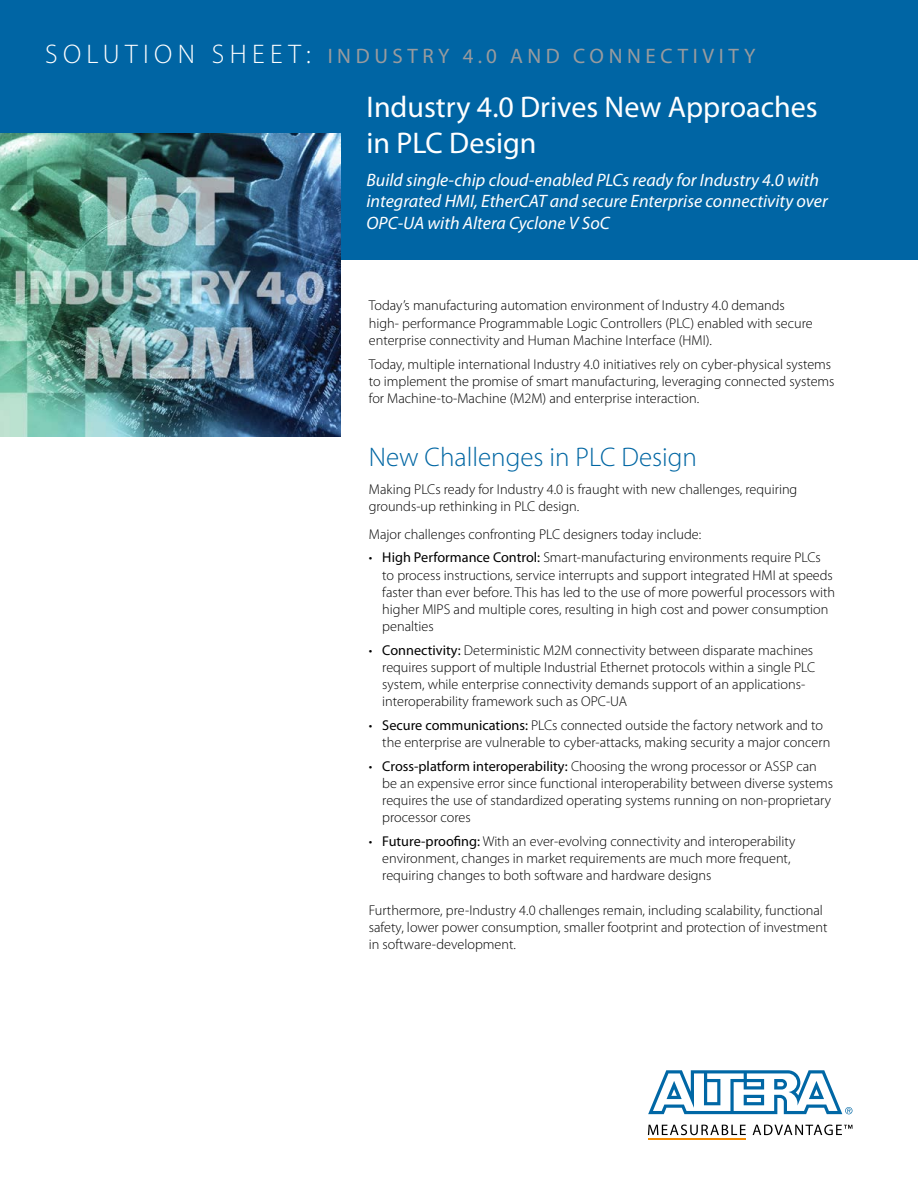
<style>
.page{position:relative;width:918px;height:1188px;background:#fff}
.page>*{position:absolute;margin:0;border:0;box-sizing:border-box;transform-origin:0 0}
.t1{font:30px/36px "Myriad Pro";color:#fff}
.t2{font:300 27px "Myriad Pro";color:#0066a3}
.t3{font:21px "Myriad Pro";letter-spacing:.22em;color:#999b9e}
.t4{font:italic 18px/21.6px "Myriad Pro";color:#fff}
.t5{font:300 14.25px/17.1px "Myriad Pro";color:#000}
.s1{font-weight:300;font-size:27px;color:#fff}
.s2{font-weight:400}
</style>
<div class="page">
<div style="left:0;top:0;width:918px;height:259px;background:#0065a4"></div>
<svg style="left:648px;top:1125px;width:98px;height:10px"></svg>
<svg style="left:753px;top:1125px;width:99px;height:10px"></svg>
<svg style="left:648px;top:1070px;width:204px;height:44px"></svg>
<hr style="left:648px;top:1139px;width:98px;height:1px;background:#f38a00">
<img style="left:0;top:134px;width:340px;height:302px">
<h3 class="t3" style="left:45px;top:43px;width:712px"><span class="s1">SOLUTION SHEET:</span> INDUSTRY 4.0 AND CONNECTIVITY</h3>
<h1 class="t1" style="left:367px;top:88px;width:453px">Industry 4.0 Drives New Approaches in PLC Design</h1>
<p class="t4" style="left:367px;top:169px;width:463px">Build single-chip cloud-enabled PLCs ready for Industry 4.0 with integrated HMI, EtherCAT and secure Enterprise connectivity over<br>OPC-UA with Altera Cyclone V SoC</p>
<p class="t5" style="left:369px;top:297px;width:445px">Today’s manufacturing automation environment of Industry 4.0 demands high- performance Programmable Logic Controllers (PLC) enabled with secure enterprise connectivity and Human Machine Interface (HMI).</p>
<p class="t5" style="left:369px;top:355px;width:467px">Today, multiple international Industry 4.0 initiatives rely on cyber-physical systems to implement the promise of smart manufacturing, leveraging connected systems for Machine-to-Machine (M2M) and enterprise interaction.</p>
<h2 class="t2" style="left:369px;top:440px;width:330px">New Challenges in PLC Design</h2>
<p class="t5" style="left:369px;top:480px;width:430px">Making PLCs ready for Industry 4.0 is fraught with new challenges, requiring grounds-up rethinking in PLC design.</p>
<p class="t5" style="left:369px;top:525px;width:334px">Major challenges confronting PLC designers today include:</p>
<p class="t5" style="left:382px;top:549px;width:454px;text-indent:-13px">• <span class="s2">High Performance Control:</span> Smart-manufacturing environments require PLCs to process instructions, service interrupts and support integrated HMI at speeds faster than ever before. This has led to the use of more powerful processors with higher MIPS and multiple cores, resulting in high cost and power consumption penalties</p>
<p class="t5" style="left:382px;top:641px;width:434px;text-indent:-13px">• <span class="s2">Connectivity:</span> Deterministic M2M connectivity between disparate machines requires support of multiple Industrial Ethernet protocols within a single PLC system, while enterprise connectivity demands support of an applications&shy;interoperability framework such as OPC-UA</p>
<p class="t5" style="left:382px;top:716px;width:450px;text-indent:-13px">• <span class="s2">Secure communications:</span> PLCs connected outside the factory network and to the enterprise are vulnerable to cyber-attacks, making security a major concern</p>
<p class="t5" style="left:382px;top:757px;width:452px;text-indent:-13px">• <span class="s2">Cross-platform interoperability:</span> Choosing the wrong processor or ASSP can be an expensive error since functional interoperability between diverse systems requires the use of standardized operating systems running on non-proprietary processor cores</p>
<p class="t5" style="left:382px;top:833px;width:415px;text-indent:-13px">• <span class="s2">Future-proofing:</span> With an ever-evolving connectivity and interoperability environment, changes in market requirements are much more frequent, requiring changes to both software and hardware designs</p>
<p class="t5" style="left:369px;top:901px;width:460px">Furthermore, pre-Industry 4.0 challenges remain, including scalability, functional safety, lower power consumption, smaller footprint and protection of investment in software-development.</p>
</div>
